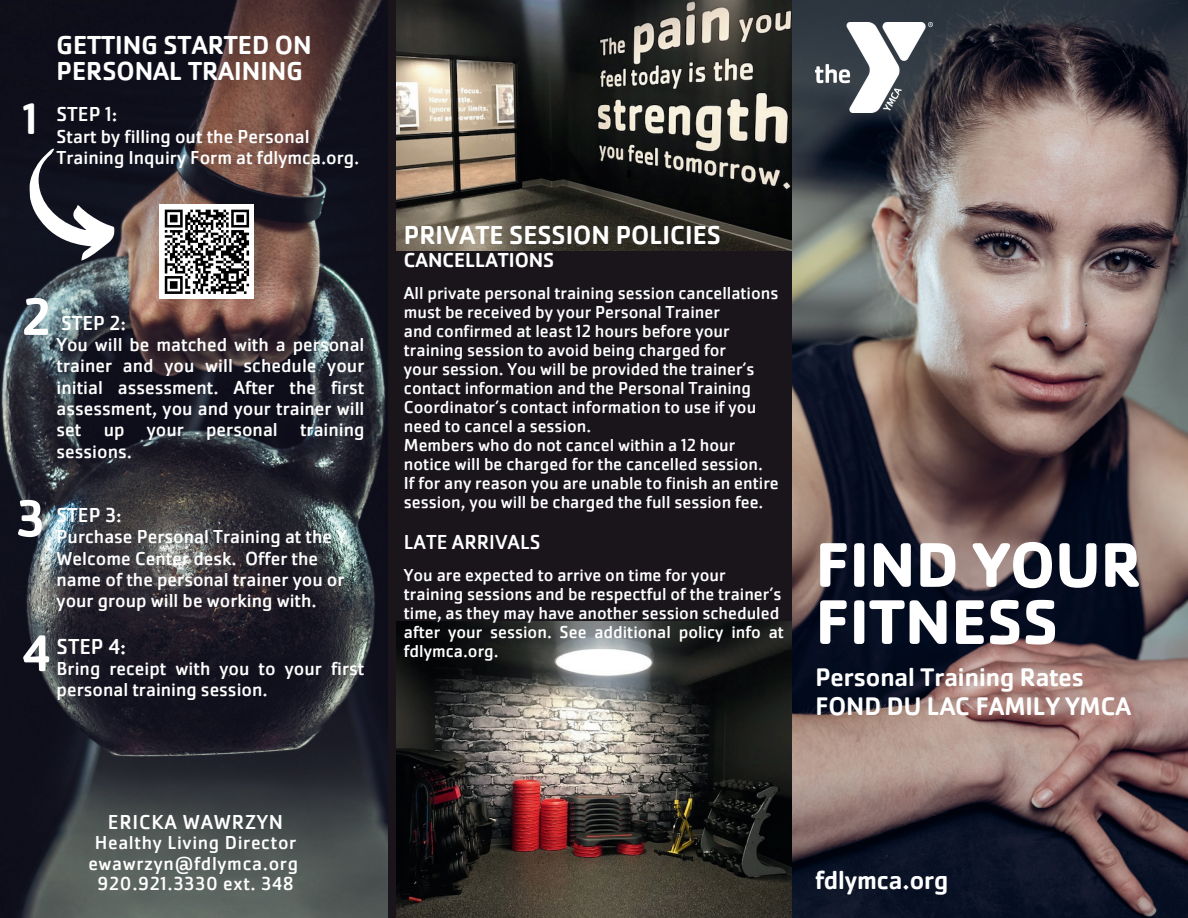
<style>
.page{position:relative;width:1188px;height:918px;background:#19151b}
.page>*{position:absolute;margin:0;border:0;box-sizing:border-box;transform-origin:0 0}
.t1{font:700 65.4px/57.2px "Cachet Pro";color:#fff}
.t2{font:500 54.3px "Cachet Pro";color:#fff}
.t3{font:500 53.7px "Cachet Pro";color:#fff}
.t4{font:500 45.9px "Cachet Pro";color:#fff}
.t5{font:500 27px/25.8px "Cachet Pro";color:#fff}
.t6{font:500 26.4px/29px "Cachet Pro";color:#fff}
.t7{font:22.5px "Cachet Pro";color:#fff}
.t8{font:21px "Cachet Pro";color:#fff}
.t9{font:500 21px "Cachet Pro";color:#fff}
.t10{font:21px "Cachet Pro";letter-spacing:.035em;color:#fff}
.t11{font:19.5px/21.3px "Cachet Pro";color:#fff}
.t12{font:19.5px/20.2px "Cachet Pro";letter-spacing:.035em;color:#fff;text-align:center}
.t13{font:18px/19px "Cachet Pro";color:#fff}
</style>
<div class="page">
<img style="left:792px;top:0;width:396px;height:918px">
<img style="left:815px;top:23px;width:117px;height:90px">
<img style="left:0;top:0;width:388px;height:918px">
<img style="left:396px;top:621px;width:396px;height:297px">
<img style="left:396px;top:0;width:396px;height:251px">
<div style="left:160px;top:205px;width:94px;height:94px;background:#fff"></div>
<svg style="left:164px;top:209px;width:86px;height:85px"></svg>
<svg style="left:29px;top:148px;width:86px;height:113px"></svg>
<h3 class="t4" style="left:23px;top:92px;width:16px">1</h3>
<h3 class="t5" style="left:57px;top:32px;width:257px">GETTING STARTED ON<br>PERSONAL TRAINING</h3>
<p class="t8" style="left:57px;top:102px;width:62px">STEP 1:</p>
<p class="t11" style="left:57px;top:126px;width:304px">Start by filling out the Personal<br>Training Inquiry Form at fdlymca.org.</p>
<h2 class="t2" style="left:22px;top:285px;width:30px">2</h2>
<p class="t8" style="left:61px;top:310px;width:66px">STEP 2:</p>
<p class="t11" style="left:57px;top:334px;width:309px;text-align:justify">You will be matched with a personal trainer and you will schedule your initial assessment. After the first assessment, you and your trainer will set up your personal training sessions.</p>
<h3 class="t3" style="left:16px;top:487px;width:30px">3</h3>
<p class="t8" style="left:57px;top:503px;width:67px">STEP 3:</p>
<p class="t11" style="left:57px;top:526px;width:292px">Purchase Personal Training at the Y Welcome Center desk. Offer the name of the personal trainer you or your group will be working with.</p>
<p class="t7" style="left:57px;top:633px;width:71px">STEP 4:</p>
<p class="t11" style="left:57px;top:658px;width:309px">Bring receipt with you to your first personal training session.</p>
<h3 class="t3" style="left:22px;top:622px;width:30px">4</h3>
<p class="t10" style="left:108px;top:810px;width:177px">ERICKA WAWRZYN</p>
<p class="t12" style="left:88px;top:833px;width:211px">Healthy Living Director ewawrzyn@fdlymca.org<br>920.921.3330 ext. 348</p>
<h3 class="t5" style="left:404px;top:222px;width:319px">PRIVATE SESSION POLICIES</h3>
<p class="t9" style="left:404px;top:247px;width:152px">CANCELLATIONS</p>
<p class="t13" style="left:404px;top:283px;width:376px">All private personal training session cancellations must be received by your Personal Trainer<br>and confirmed at least 12 hours before your training session to avoid being charged for<br>your session. You will be provided the trainer’s contact information and the Personal Training Coordinator’s contact information to use if you need to cancel a session.<br>Members who do not cancel within a 12 hour notice will be charged for the cancelled session.<br>If for any reason you are unable to finish an entire session, you will be charged the full session fee.</p>
<p class="t8" style="left:404px;top:530px;width:138px">LATE ARRIVALS</p>
<p class="t13" style="left:404px;top:565px;width:382px">You are expected to arrive on time for your training sessions and be respectful of the trainer’s time, as they may have another session scheduled after your session. See additional policy info at fdlymca.org.</p>
<h1 class="t1" style="left:815px;top:536px;width:327px">FIND YOUR<br>FITNESS</h1>
<h3 class="t6" style="left:815px;top:663px;width:317px">Personal Training Rates<br>FOND DU LAC FAMILY YMCA</h3>
<h3 class="t6" style="left:815px;top:866px;width:135px">fdlymca.org</h3>
</div>
